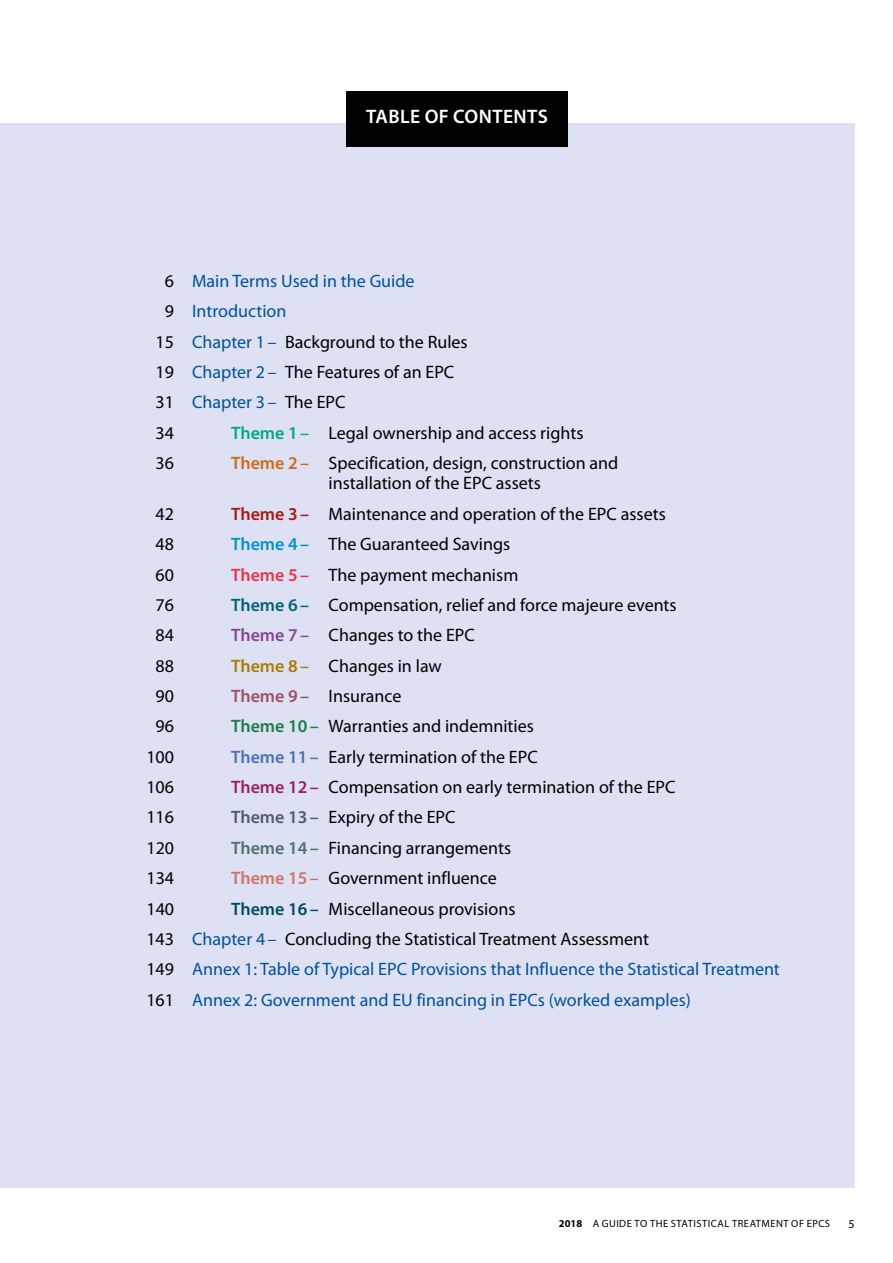
<style>
.page{position:relative;width:893px;height:1263px;background:#fff}
.page>*{position:absolute;margin:0;border:0;box-sizing:border-box;transform-origin:0 0}
.t1{font:600 19.65px "Myriad Pro";letter-spacing:.02em;color:#fff}
.t2{font:18px/20.2px "Myriad Pro";color:#000}
.t3{font:18px/30.3px "Myriad Pro";color:#0051a0}
.t4{font:12px "Myriad Pro";color:#000}
.t5{font:10.5px "Myriad Pro";letter-spacing:.045em;color:#000}
.s1{color:#000}
.s2{color:#0051a0}
.s3{font-weight:600;color:#00a984}
.s4{font-weight:600;color:#cd6a1f}
.s5{font-weight:600;color:#a81815}
.s6{font-weight:600;color:#0093cd}
.s7{font-weight:600;color:#e7344c}
.s8{font-weight:600;color:#006378}
.s9{font-weight:600;color:#854694}
.s10{font-weight:600;color:#a97d00}
.s11{font-weight:600;color:#9e5168}
.s12{font-weight:600;color:#1e7c4b}
.s13{font-weight:600;color:#4b71b6}
.s14{font-weight:600;color:#9b2067}
.s15{font-weight:600;color:#4d5b77}
.s16{font-weight:600;color:#4b746a}
.s17{font-weight:600;color:#cb7669}
.s18{font-weight:600;color:#004a64}
.s19{font-weight:700}
</style>
<div class="page">
<div style="left:0;top:123px;width:855px;height:1065px;background:#dee1f3"></div>
<div style="left:346px;top:91px;width:222px;height:56px;background:#000"></div>
<p class="t1" style="left:366px;top:106px;width:183px">TABLE OF CONTENTS</p>
<p class="t3" style="left:165px;top:266px;width:251px"><span class="s1">6</span> Main Terms Used in the Guide</p>
<p class="t3" style="left:165px;top:296px;width:123px"><span class="s1">9</span> Introduction</p>
<p class="t2" style="left:156px;top:332px;width:314px">15 <span class="s2">Chapter 1–</span> Background to the Rules</p>
<p class="t2" style="left:156px;top:362px;width:300px">19 <span class="s2">Chapter 2–</span> The Features of an EPC</p>
<p class="t3" style="left:156px;top:388px;width:191px"><span class="s1">31</span> Chapter 3– <span class="s1">The EPC</span></p>
<p class="t2" style="left:156px;top:423px;width:20px">34</p>
<p class="t2" style="left:231px;top:423px;width:354px"><span class="s3">Theme 1–</span> Legal ownership and access rights</p>
<p class="t2" style="left:156px;top:453px;width:20px">36</p>
<p class="t2" style="left:329px;top:453px;width:291px;text-indent:-98px"><span class="s4">Theme 2–</span> Specification, design, construction and installation of the EPC assets</p>
<p class="t2" style="left:156px;top:504px;width:20px">42</p>
<p class="t2" style="left:231px;top:504px;width:436px"><span class="s5">Theme 3–</span> Maintenance and operation of the EPC assets</p>
<p class="t2" style="left:156px;top:534px;width:20px">48</p>
<p class="t2" style="left:231px;top:534px;width:281px"><span class="s6">Theme 4–</span> The Guaranteed Savings</p>
<p class="t2" style="left:156px;top:565px;width:20px">60</p>
<p class="t2" style="left:231px;top:565px;width:289px"><span class="s7">Theme 5–</span> The payment mechanism</p>
<p class="t2" style="left:156px;top:595px;width:20px">76</p>
<p class="t2" style="left:231px;top:595px;width:447px"><span class="s8">Theme 6–</span> Compensation, relief and force majeure events</p>
<p class="t2" style="left:156px;top:625px;width:20px">84</p>
<p class="t2" style="left:231px;top:625px;width:245px"><span class="s9">Theme 7–</span> Changes to the EPC</p>
<p class="t2" style="left:156px;top:656px;width:20px">88</p>
<p class="t2" style="left:231px;top:656px;width:212px"><span class="s10">Theme 8–</span> Changes in law</p>
<p class="t2" style="left:156px;top:686px;width:20px">90</p>
<p class="t2" style="left:231px;top:686px;width:172px"><span class="s11">Theme 9–</span> Insurance</p>
<p class="t2" style="left:156px;top:716px;width:20px">96</p>
<p class="t2" style="left:231px;top:716px;width:304px"><span class="s12">Theme 10–</span> Warranties and indemnities</p>
<p class="t2" style="left:146px;top:747px;width:29px">100</p>
<p class="t2" style="left:231px;top:747px;width:308px"><span class="s13">Theme 11–</span> Early termination of the EPC</p>
<p class="t2" style="left:146px;top:777px;width:29px">106</p>
<p class="t2" style="left:231px;top:777px;width:446px"><span class="s14">Theme 12–</span> Compensation on early termination of the EPC</p>
<p class="t2" style="left:146px;top:808px;width:29px">116</p>
<p class="t2" style="left:231px;top:808px;width:226px"><span class="s15">Theme 13–</span> Expiry of the EPC</p>
<p class="t2" style="left:146px;top:838px;width:29px">120</p>
<p class="t2" style="left:231px;top:838px;width:282px"><span class="s16">Theme 14–</span> Financing arrangements</p>
<p class="t2" style="left:146px;top:868px;width:29px">134</p>
<p class="t2" style="left:231px;top:868px;width:267px"><span class="s17">Theme 15–</span> Government influence</p>
<p class="t2" style="left:146px;top:899px;width:29px">140</p>
<p class="t3" style="left:146px;top:894px;width:635px;text-indent:85px"><span class="s18">Theme 16–</span> <span class="s1">Miscellaneous provisions<br>143</span> Chapter 4– <span class="s1">Concluding the Statistical Treatment Assessment<br>149</span> Annex 1: Table of Typical EPC Provisions that Influence the Statistical Treatment <span class="s1">161</span> Annex 2: Government and EU financing in EPCs (worked examples)</p>
<p class="t5" style="left:559px;top:1218px;width:273px"><span class="s19">2018</span> A GUIDE TO THE STATISTICAL TREATMENT OF EPCS</p>
<p class="t4" style="left:848px;top:1217px;width:8px">5</p>
</div>
